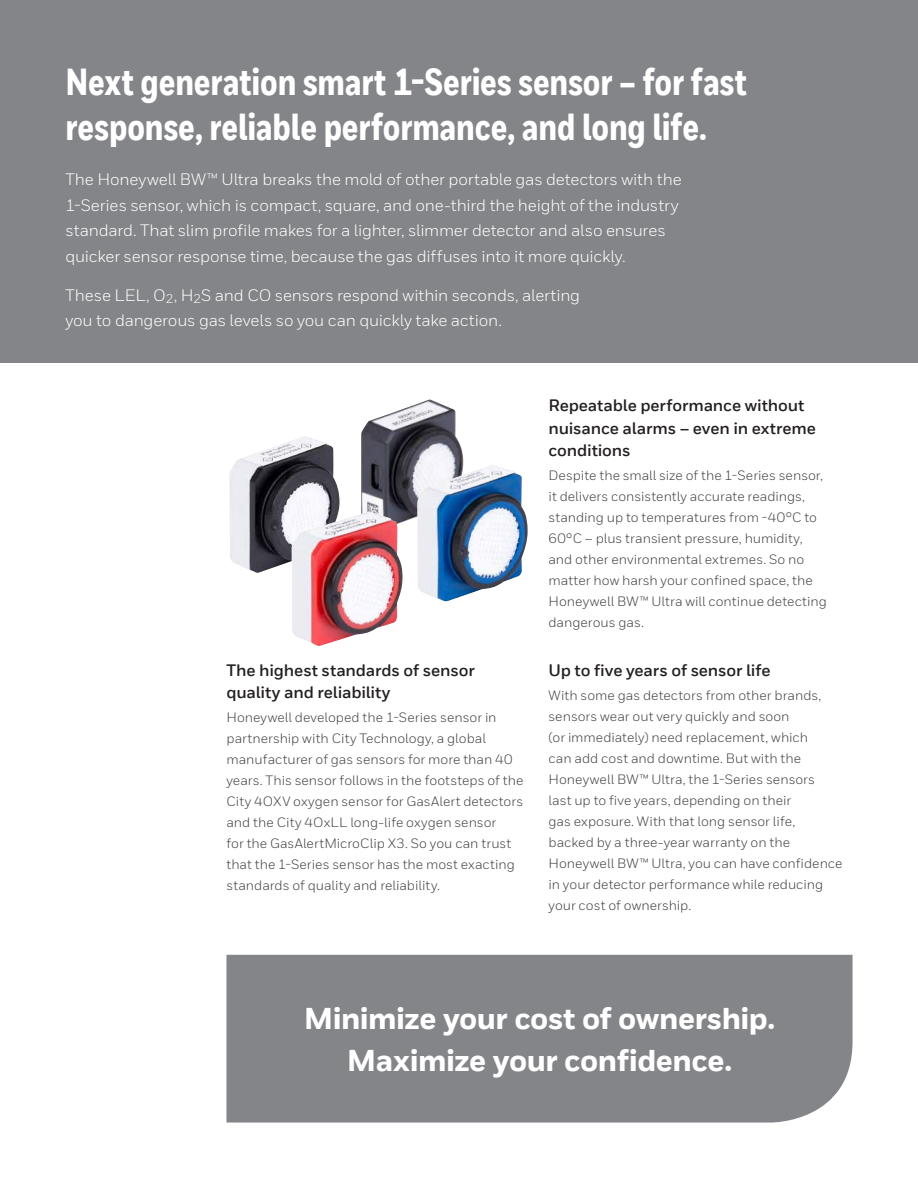
<style>
.page{position:relative;width:918px;height:1188px;background:#fff}
.page>*{position:absolute;margin:0;border:0;box-sizing:border-box;transform-origin:0 0}
.t1{font:800 37.5px/45px "Honeywell Cond TT";letter-spacing:-.005em;color:#fff}
.t2{font:800 30px/42px "Honeywell Sans TT";letter-spacing:-.015em;color:#fff;text-align:center}
.t3{font:16.5px/25.5px "Honeywell Sans TT";letter-spacing:-.01em;color:#fff}
.t4{font:700 16.5px/22.5px "Honeywell Sans TT";letter-spacing:-.01em;color:#231f20}
.t5{font:13.5px/21px "Honeywell Sans TT";color:#414042}
</style>
<div class="page">
<div style="left:0;top:0;width:918px;height:363px;background:#848588"></div>
<div style="left:226px;top:955px;width:627px;height:168px;background:#848588"></div>
<img style="left:361px;top:399px;width:102px;height:123px">
<img style="left:229px;top:436px;width:111px;height:137px">
<img style="left:292px;top:512px;width:110px;height:134px">
<img style="left:417px;top:465px;width:111px;height:137px">
<h1 class="t1" style="left:65px;top:60px;width:683px">Next generation smart 1-Series sensor – for fast response, reliable performance, and long life.</h1>
<p class="t3" style="left:65px;top:167px;width:618px">The Honeywell BW™ Ultra breaks the mold of other portable gas detectors with the 1‑Series sensor, which is compact, square, and one-third the height of the industry standard. That slim profile makes for a lighter, slimmer detector and also ensures quicker sensor response time, because the gas diffuses into it more quickly.</p>
<p class="t3" style="left:65px;top:283px;width:516px">These LEL, O<sub>2</sub>, H<sub>2</sub>S and CO sensors respond within seconds, alerting you to dangerous gas levels so you can quickly take action.</p>
<p class="t4" style="left:226px;top:659px;width:250px">The highest standards of sensor quality and reliability</p>
<p class="t5" style="left:226px;top:707px;width:298px">Honeywell developed the 1‑Series sensor in partnership with City Technology, a global manufacturer of gas sensors for more than 40 years. This sensor follows in the footsteps of the City 4OXV oxygen sensor for GasAlert detectors and the City 4OxLL long-life oxygen sensor<br>for the GasAlertMicroClip X3. So you can trust that the 1‑Series sensor has the most exacting standards of quality and reliability.</p>
<p class="t4" style="left:549px;top:395px;width:269px">Repeatable performance without nuisance alarms – even in extreme conditions</p>
<p class="t5" style="left:549px;top:465px;width:280px">Despite the small size of the 1‑Series sensor, it delivers consistently accurate readings, standing up to temperatures from -40°C to 60°C – plus transient pressure, humidity, and other environmental extremes. So no matter how harsh your confined space, the Honeywell BW™ Ultra will continue detecting dangerous gas.</p>
<p class="t4" style="left:549px;top:660px;width:224px">Up to five years of sensor life</p>
<p class="t5" style="left:549px;top:685px;width:296px">With some gas detectors from other brands, sensors wear out very quickly and soon<br>(or immediately) need replacement, which<br>can add cost and downtime. But with the Honeywell BW™ Ultra, the 1‑Series sensors<br>last up to five years, depending on their<br>gas exposure. With that long sensor life, backed by a three-year warranty on the Honeywell BW™ Ultra, you can have confidence in your detector performance while reducing your cost of ownership.</p>
<h2 class="t2" style="left:304px;top:999px;width:473px">Minimize your cost of ownership.<br>Maximize your confidence.</h2>
</div>
